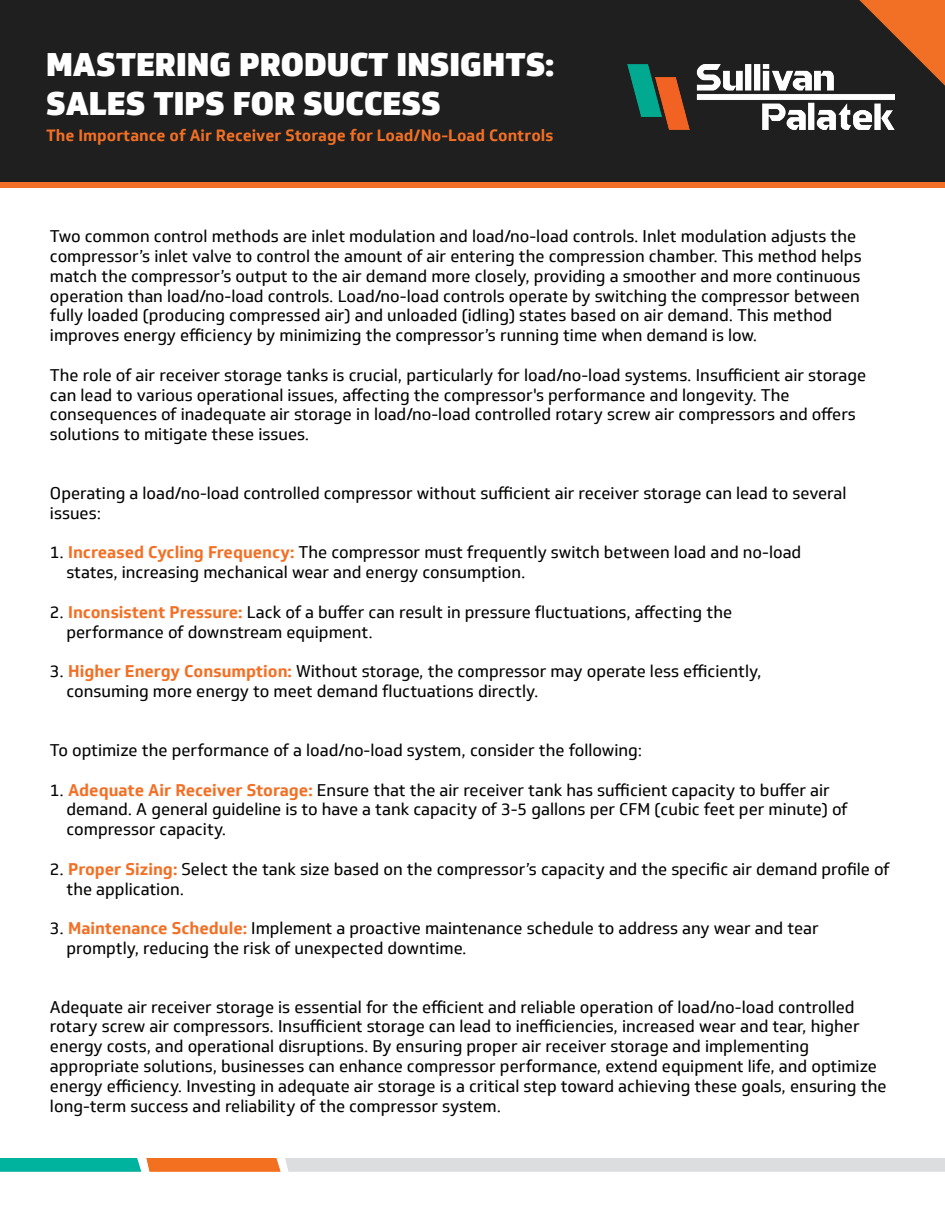
<style>
.page{position:relative;width:945px;height:1215px;background:#fff}
.page>*{position:absolute;margin:0;border:0;box-sizing:border-box;transform-origin:0 0}
.t1{font:900 31.95px/38.4px "Soleto";color:#fff}
.t2{font:16.5px/19.8px "Soleto";color:#040503}
.t3{font:700 15.9px "Soleto";color:#f27025}
.s1{font-weight:700;color:#f27025}
</style>
<div class="page">
<div style="left:0;top:0;width:945px;height:188px;background:#f27025"></div>
<div style="left:0;top:0;width:945px;height:182px;background:#1e1f1e"></div>
<img style="left:0;top:1158px;width:945px;height:14px">
<img style="left:627px;top:64px;width:268px;height:66px">
<svg style="left:859px;top:0;width:86px;height:86px"></svg>
<h1 class="t1" style="left:46px;top:46px;width:509px">MASTERING PRODUCT INSIGHTS:<br>SALES TIPS FOR SUCCESS</h1>
<p class="t3" style="left:46px;top:125px;width:509px">The Importance of Air Receiver Storage for Load/No-Load Controls</p>
<p class="t2" style="left:50px;top:227px;width:813px">Two common control methods are inlet modulation and load/no-load controls. Inlet modulation adjusts the compressor’s inlet valve to control the amount of air entering the compression chamber. This method helps match the compressor’s output to the air demand more closely, providing a smoother and more continuous operation than load/no-load controls. Load/no-load controls operate by switching the compressor between fully loaded (producing compressed air) and unloaded (idling) states based on air demand. This method improves energy efficiency by minimizing the compressor’s running time when demand is low.</p>
<p class="t2" style="left:50px;top:365px;width:818px">The role of air receiver storage tanks is crucial, particularly for load/no-load systems. Insufficient air storage can lead to various operational issues, affecting the compressor's performance and longevity. The consequences of inadequate air storage in load/no-load controlled rotary screw air compressors and offers solutions to mitigate these issues.</p>
<p class="t2" style="left:50px;top:483px;width:798px">Operating a load/no-load controlled compressor without sufficient air receiver storage can lead to several issues:</p>
<p class="t2" style="left:66px;top:543px;width:736px;text-indent:-16px">1. <span class="s1">Increased Cycling Frequency:</span> The compressor must frequently switch between load and no-load states, increasing mechanical wear and energy consumption.</p>
<p class="t2" style="left:66px;top:602px;width:667px;text-indent:-16px">2. <span class="s1">Inconsistent Pressure:</span> Lack of a buffer can result in pressure fluctuations, affecting the performance of downstream equipment.</p>
<p class="t2" style="left:66px;top:662px;width:696px;text-indent:-16px">3. <span class="s1">Higher Energy Consumption:</span> Without storage, the compressor may operate less efficiently, consuming more energy to meet demand fluctuations directly.</p>
<p class="t2" style="left:50px;top:740px;width:594px">To optimize the performance of a load/no-load system, consider the following:</p>
<p class="t2" style="left:66px;top:780px;width:783px;text-indent:-16px">1. <span class="s1">Adequate Air Receiver Storage:</span> Ensure that the air receiver tank has sufficient capacity to buffer air demand. A general guideline is to have a tank capacity of 3-5 gallons per CFM (cubic feet per minute) of compressor capacity.</p>
<p class="t2" style="left:66px;top:859px;width:825px;text-indent:-16px">2. <span class="s1">Proper Sizing:</span> Select the tank size based on the compressor’s capacity and the specific air demand profile of the application.</p>
<p class="t2" style="left:66px;top:919px;width:754px;text-indent:-16px">3. <span class="s1">Maintenance Schedule:</span> Implement a proactive maintenance schedule to address any wear and tear promptly, reducing the risk of unexpected downtime.</p>
<p class="t2" style="left:50px;top:997px;width:838px">Adequate air receiver storage is essential for the efficient and reliable operation of load/no-load controlled rotary screw air compressors. Insufficient storage can lead to inefficiencies, increased wear and tear, higher energy costs, and operational disruptions. By ensuring proper air receiver storage and implementing appropriate solutions, businesses can enhance compressor performance, extend equipment life, and optimize energy efficiency. Investing in adequate air storage is a critical step toward achieving these goals, ensuring the long-term success and reliability of the compressor system.</p>
</div>
